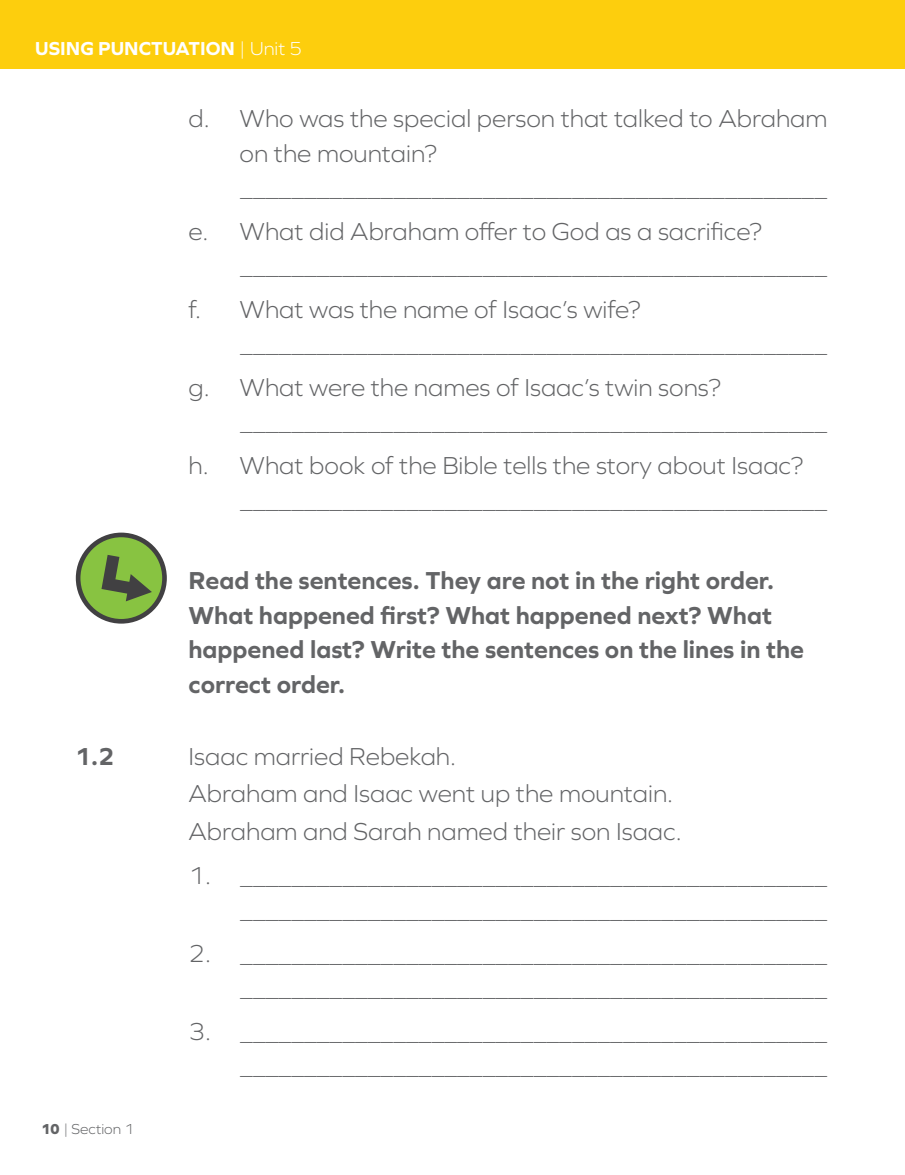
<style>
.page{position:relative;width:905px;height:1175px;background:#fff}
.page>*{position:absolute;margin:0;border:0;box-sizing:border-box;transform-origin:0 0}
.t1{font:300 25.5px/34.5px "Graphie";color:#636466}
.t2{font:700 25.5px/34.5px "Graphie";color:#636466}
.t3{font:700 19.5px "Graphie";color:#fff}
.t4{font:300 15px "Graphie";color:#636466}
.s1{font-weight:300}
.s2{font-weight:800}
</style>
<div class="page">
<div style="left:78px;top:535px;width:86px;height:86px;background:#88c341;border-radius:50%"></div>
<div style="left:76px;top:532px;width:91px;height:91px;border:5px solid #414042;border-radius:50%"></div>
<svg style="left:101px;top:555px;width:51px;height:46px"></svg>
<div style="left:0;top:0;width:904px;height:68px;background:#fdce0d"></div>
<p class="t3" style="left:35px;top:37px;width:268px">USING PUNCTUATION <span class="s1">| Unit 5</span></p>
<p class="t1" style="left:239px;top:101px;width:589px;text-indent:-51px">d. Who was the special person that talked to Abraham on the mountain? ______________________________________________</p>
<p class="t1" style="left:240px;top:213px;width:588px;text-indent:-52px">e. What did Abraham offer to God as a sacrifice? ______________________________________________</p>
<p class="t1" style="left:240px;top:291px;width:588px;text-indent:-52px">f. What was the name of Isaac’s wife? ______________________________________________</p>
<p class="t1" style="left:240px;top:369px;width:588px;text-indent:-52px">g. What were the names of Isaac’s twin sons? ______________________________________________</p>
<p class="t1" style="left:240px;top:447px;width:588px;text-indent:-52px">h. What book of the Bible tells the story about Isaac? ______________________________________________</p>
<p class="t2" style="left:188px;top:563px;width:617px">Read the sentences. They are not in the right order.<br>What happened first? What happened next? What happened last? Write the sentences on the lines in the correct order.</p>
<p class="t2" style="left:74px;top:738px;width:42px">1.2</p>
<p class="t1" style="left:188px;top:737px;width:495px;line-height:37.5px">Isaac married Rebekah.<br>Abraham and Isaac went up the mountain.<br>Abraham and Sarah named their son Isaac.</p>
<p class="t1" style="left:188px;top:857px;width:640px;text-align:right">1. ______________________________________________ ______________________________________________</p>
<p class="t1" style="left:188px;top:935px;width:640px;text-align:right">2. ______________________________________________ ______________________________________________</p>
<p class="t1" style="left:188px;top:1013px;width:640px;text-align:right">3. ______________________________________________ ______________________________________________</p>
<p class="t4" style="left:40px;top:1120px;width:95px"><span class="s2">10</span> | Section 1</p>
</div>
